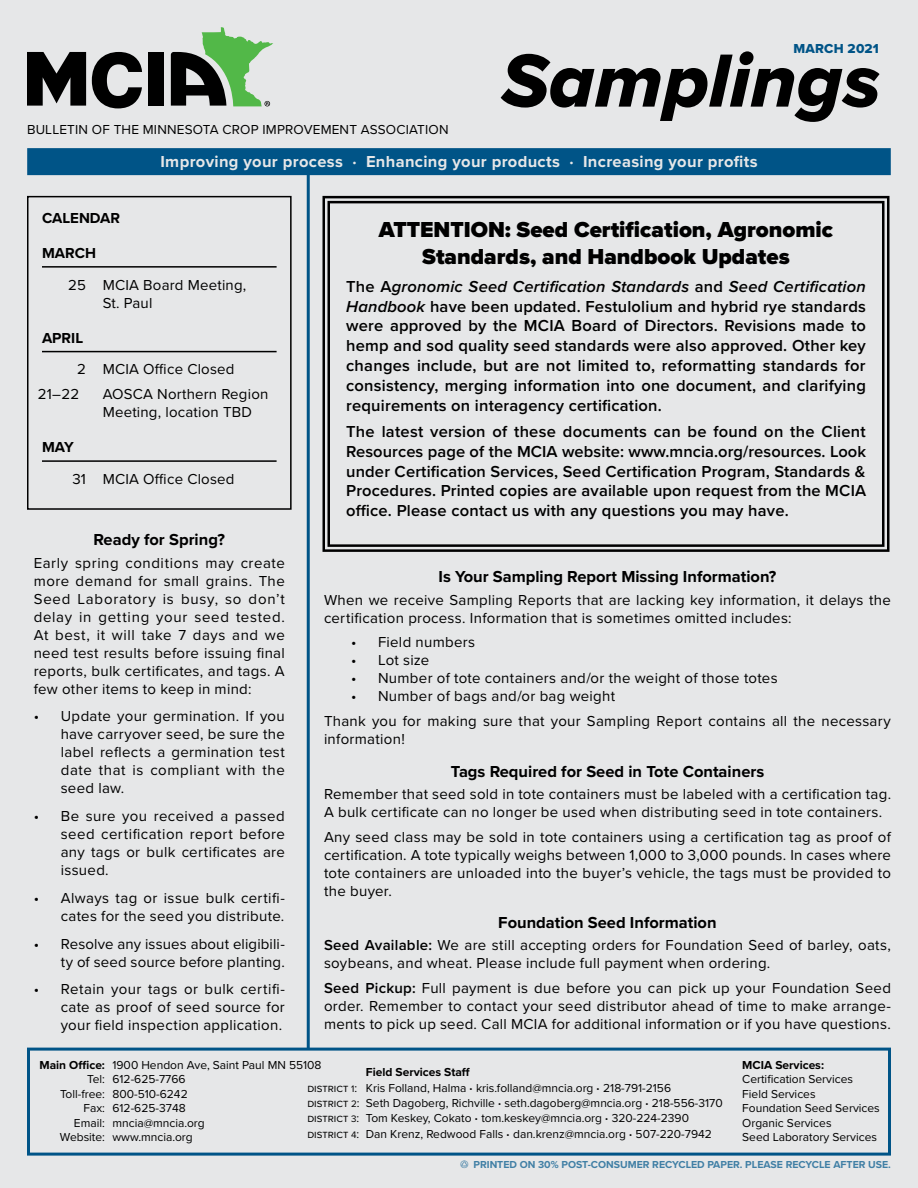
<style>
.page{position:relative;width:918px;height:1188px;background:#e6e7e8}
.page>*{position:absolute;margin:0;border:0;box-sizing:border-box;transform-origin:0 0}
.t1{font:78px "Proxima Nova Extrabld It";color:#000}
.Reminder_-_Header{font:900 22.5px/27px "Proxima Nova";color:#000;text-align:center}
.Reminder_-_Paragraph{font:600 16.5px/19.8px "Proxima Nova";letter-spacing:.015em;color:#000;text-align:justify}
.Article_Header_-_S{font:700 16.5px "Proxima Nova";color:#000}
.t2{font:700 16.5px "Proxima Nova";letter-spacing:.02em;color:#e6e7e8}
.Article_Paragraph{font:15px/18px "Proxima Nova";letter-spacing:.02em;color:#000;text-align:justify}
.Calendar_-_List_Item{font:15px/18px "Proxima Nova";letter-spacing:.015em;color:#000}
.Calendar_-_Subheader{font:700 15px "Proxima Nova";color:#000}
.Calendar_-_Header{font:700 15px "Proxima Nova";color:#000}
.t3{font:13.5px "Proxima Nova";letter-spacing:.015em;color:#000}
.t4{font:13.5px "Proxima Nova Extrabld";letter-spacing:.015em;color:#005487}
.t5{font:12px/14.4px "Proxima Nova";color:#000}
.t6{font:700 12px "Proxima Nova";color:#000}
.t7{font:700 10.5px "Proxima Nova";color:#407fa5}
.s1{font-style:italic}
.s2{font-weight:600}
.s3{font-weight:700}
.s4{font-size:11.25px}
.s5{font-size:9.75px}
</style>
<div class="page">
<div style="left:29px;top:149px;width:860px;height:25px;background:#005487"></div>
<div style="left:27px;top:148px;width:864px;height:27px;border:3px solid #005487"></div>
<svg style="left:27px;top:52px;width:59px;height:54px"></svg>
<div style="left:148px;top:52px;width:16px;height:54px;background:#000"></div>
<svg style="left:92px;top:52px;width:50px;height:56px"></svg>
<svg style="left:171px;top:27px;width:102px;height:79px"></svg>
<hr style="left:307px;top:174px;width:3px;height:875px;background:#005487">
<div style="left:27px;top:1048px;width:864px;height:108px;border:3px solid #005487"></div>
<svg style="left:322px;top:195px;width:568px;height:357px"></svg>
<div style="left:328px;top:201px;width:556px;height:346px;border:2px solid #000"></div>
<hr style="left:42px;top:266px;width:235px;height:2px;background:#000">
<hr style="left:42px;top:351px;width:235px;height:1px;background:#000">
<hr style="left:42px;top:460px;width:235px;height:2px;background:#000">
<div style="left:27px;top:196px;width:265px;height:314px;border:2px solid #000"></div>
<p class="t3" style="left:27px;top:119px;width:423px">BULLETIN OF THE MINNESOTA CROP IMPROVEMENT ASSOCIATION</p>
<p class="t4" style="left:794px;top:39px;width:87px">MARCH 2021</p>
<h1 class="t1" style="left:501px;top:22px;width:381px">Samplings</h1>
<p class="t2" style="left:160px;top:149px;width:599px">Improving your process · Enhancing your products · Increasing your profits</p>
<p class="Calendar_-_Header" style="left:42px;top:207px;width:80px">CALENDAR</p>
<p class="Calendar_-_Subheader" style="left:42px;top:242px;width:55px">MARCH</p>
<p class="Calendar_-_List_Item" style="left:103px;top:275px;width:145px;text-indent:-35px">25 MCIA Board Meeting,<br>St. Paul</p>
<p class="Calendar_-_Subheader" style="left:42px;top:327px;width:43px">APRIL</p>
<p class="Calendar_-_List_Item" style="left:77px;top:360px;width:159px">2 MCIA Office Closed</p>
<p class="Calendar_-_List_Item" style="left:38px;top:384px;width:43px">21–22</p>
<p class="Calendar_-_List_Item" style="left:103px;top:384px;width:167px">AOSCA Northern Region<br>Meeting, location TBD</p>
<p class="Calendar_-_Subheader" style="left:42px;top:436px;width:33px">MAY</p>
<p class="Calendar_-_List_Item" style="left:72px;top:469px;width:164px">31 MCIA Office Closed</p>
<p class="Article_Header_-_S" style="left:94px;top:528px;width:133px">Ready for Spring?</p>
<p class="Article_Paragraph" style="left:34px;top:553px;width:253px">Early spring conditions may create more demand for small grains. The Seed Laboratory is busy, so don’t delay in getting your seed tested.<br>At best, it will take 7 days and we need test results before issuing final reports, bulk certificates, and tags. A few other items to keep in mind:</p>
<p class="Article_Paragraph" style="left:61px;top:707px;width:226px;text-indent:-27px">• Update your germination. If you have carryover seed, be sure the label reflects a germination test date that is compliant with the seed law.</p>
<p class="Article_Paragraph" style="left:61px;top:807px;width:226px;text-indent:-27px">• Be sure you received a passed seed certification report before any tags or bulk certificates are issued.</p>
<p class="Article_Paragraph" style="left:34px;top:888px;width:253px;text-align:right">• Always tag or issue bulk certifi&shy;cates for the seed you distribute.</p>
<p class="Article_Paragraph" style="left:34px;top:934px;width:253px;text-align:right">• Resolve any issues about eligibili&shy;ty of seed source before planting.</p>
<p class="Article_Paragraph" style="left:61px;top:980px;width:226px;text-indent:-27px">• Retain your tags or bulk certifi&shy;cate as proof of seed source for your field inspection application.</p>
<p class="Reminder_-_Header" style="left:379px;top:216px;width:456px">ATTENTION: Seed Certification, Agronomic<br>Standards, and Handbook Updates</p>
<p class="Reminder_-_Paragraph" style="left:346px;top:276px;width:521px">The A<span class="s1">gronomic Seed Certification Standards</span> and <span class="s1">Seed Certification Handbook</span> have been updated. Festulolium and hybrid rye standards were approved by the MCIA Board of Directors. Revisions made to hemp and sod quality seed standards were also approved. Other key changes include, but are not limited to, reformatting standards for consistency, merging information into one document, and clarifying requirements on interagency certification.</p>
<p class="Reminder_-_Paragraph" style="left:346px;top:421px;width:522px">The latest version of these documents can be found on the Client Resources page of the MCIA website: www.mncia.org/resources. Look under Certification Services, Seed Certification Program, Standards &amp; Procedures. Printed copies are available upon request from the MCIA office. Please contact us with any questions you may have.</p>
<p class="Article_Header_-_S" style="left:439px;top:564px;width:339px">Is Your Sampling Report Missing Information?</p>
<p class="Article_Paragraph" style="left:324px;top:590px;width:568px">When we receive Sampling Reports that are lacking key information, it delays the certification process. Information that is sometimes omitted includes:</p>
<p class="Article_Paragraph" style="left:351px;top:633px;width:126px">• Field numbers</p>
<p class="Article_Paragraph" style="left:351px;top:651px;width:80px">• Lot size</p>
<p class="Article_Paragraph" style="left:351px;top:669px;width:428px">• Number of tote containers and/or the weight of those totes</p>
<p class="Article_Paragraph" style="left:351px;top:687px;width:266px">• Number of bags and/or bag weight</p>
<p class="Article_Paragraph" style="left:324px;top:711px;width:568px">Thank you for making sure that your Sampling Report contains all the necessary information!</p>
<p class="Article_Header_-_S" style="left:451px;top:759px;width:315px">Tags Required for Seed in Tote Containers</p>
<p class="Article_Paragraph" style="left:324px;top:784px;width:569px">Remember that seed sold in tote containers must be labeled with a certification tag.<br>A bulk certificate can no longer be used when distributing seed in tote containers.</p>
<p class="Article_Paragraph" style="left:324px;top:827px;width:569px">Any seed class may be sold in tote containers using a certification tag as proof of certification. A tote typically weighs between 1,000 to 3,000 pounds. In cases where tote containers are unloaded into the buyer’s vehicle, the tags must be provided to the buyer.</p>
<p class="Article_Header_-_S" style="left:498px;top:910px;width:220px">Foundation Seed Information</p>
<p class="Article_Paragraph" style="left:324px;top:936px;width:569px"><span class="s2">Seed Available:</span> We are still accepting orders for Foundation Seed of barley, oats, soybeans, and wheat. Please include full payment when ordering.</p>
<p class="Article_Paragraph" style="left:324px;top:978px;width:569px"><span class="s2">Seed Pickup:</span> Full payment is due before you can pick up your Foundation Seed order. Remember to contact your seed distributor ahead of time to make arrange&shy;ments to pick up seed. Call MCIA for additional information or if you have questions.</p>
<p class="t5" style="left:39px;top:1057px;width:284px"><span class="s3">Main Office:</span> 1900 Hendon Ave, Saint Paul MN 55108</p>
<p class="t5" style="left:87px;top:1072px;width:100px">Tel: 612-625-7766</p>
<p class="t5" style="left:60px;top:1086px;width:129px">Toll-free: 800-510-6242</p>
<p class="t5" style="left:83px;top:1101px;width:104px">Fax: 612-625-3748</p>
<p class="t5" style="left:74px;top:1115px;width:132px">Email: mncia@mncia.org</p>
<p class="t5" style="left:60px;top:1129px;width:134px">Website: www.mncia.org</p>
<p class="t5" style="left:307px;top:1064px;width:417px;line-height:15.5px;text-indent:58px"><span class="s3">Field Services Staff<br></span><span class="s4">district</span> <span class="s5">1</span>: Kris Folland, Halma <span class="s3">·</span> kris.folland@mncia.org <span class="s3">·</span> 218-791-2156<br><span class="s4">district</span> <span class="s5">2</span>: Seth Dagoberg, Richville <span class="s3">·</span> seth.dagoberg@mncia.org <span class="s3">·</span> 218-556-3170 <span class="s4">district</span> <span class="s5">3</span>: Tom Keskey, Cokato <span class="s3">·</span> tom.keskey@mncia.org <span class="s3">·</span> 320-224-2390 <span class="s4">district</span> <span class="s5">4</span>: Dan Krenz, Redwood Falls <span class="s3">·</span> dan.krenz@mncia.org <span class="s3">·</span> 507-220-7942</p>
<p class="t6" style="left:742px;top:1056px;width:83px">MCIA Services:</p>
<p class="t5" style="left:742px;top:1072px;width:139px">Certification Services<br>Field Services<br>Foundation Seed Services<br>Organic Services<br>Seed Laboratory Services</p>
<p class="t7" style="left:460px;top:1157px;width:433px">♽ PRINTED ON 30% POST-CONSUMER RECYCLED PAPER. PLEASE RECYCLE AFTER USE.</p>
</div>
